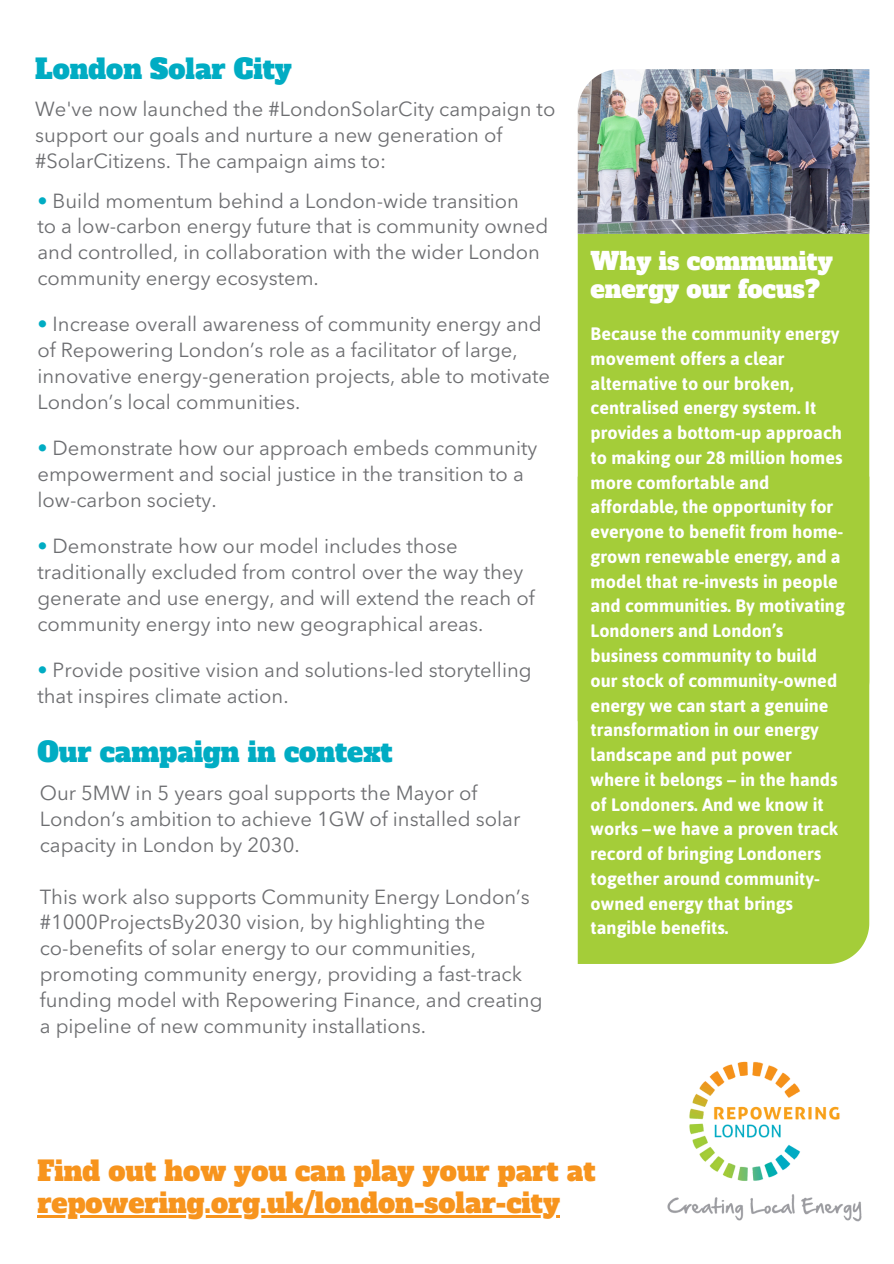
<style>
.page{position:relative;width:894px;height:1264px;background:#fff}
.page>*{position:absolute;margin:0;border:0;box-sizing:border-box;transform-origin:0 0}
.t1{font:27px "Alfa Slab One";color:#f7941d}
.t2{font:27px "Alfa Slab One";color:#00acc3}
.t3{font:24px/28.2px "Alfa Slab One";color:#fff}
.t4{font:20.25px/25.8px "Avenir Next LT Pro";color:#6d6e71}
.t5{font:700 18px/24.8px "Asap";color:#fff}
.s1{color:#00acc3}
</style>
<div class="page">
<div style="left:577px;top:234px;width:292px;height:242px;background:#a4cd39"></div>
<img style="left:577px;top:69px;width:291px;height:165px">
<div style="left:577px;top:476px;width:292px;height:487px;background:#a4cd39"></div>
<img style="left:667px;top:1061px;width:195px;height:161px">
<hr style="left:37px;top:1214px;width:523px;height:3px;background:#f7941d">
<h3 class="t2" style="left:35px;top:51px;width:258px">London Solar City</h3>
<h3 class="t4" style="left:35px;top:98px;width:521px">We've now launched the #LondonSolarCity campaign to support our goals and nurture a new generation of #SolarCitizens. The campaign aims to:</h3>
<h3 class="t4" style="left:37px;top:189px;width:512px"><span class="s1">•</span> Build momentum behind a London-wide transition<br>to a low-carbon energy future that is community owned and controlled, in collaboration with the wider London community energy ecosystem.</h3>
<p class="t4" style="left:37px;top:313px;width:514px"><span class="s1">•</span> Increase overall awareness of community energy and of Repowering London’s role as a facilitator of large, innovative energy-generation projects, able to motivate London’s local communities.</p>
<p class="t4" style="left:37px;top:437px;width:501px"><span class="s1">•</span> Demonstrate how our approach embeds community empowerment and social justice in the transition to a low-carbon society.</p>
<h2 class="t4" style="left:37px;top:535px;width:499px"><span class="s1">•</span> Demonstrate how our model includes those traditionally excluded from control over the way they generate and use energy, and will extend the reach of community energy into new geographical areas.</h2>
<p class="t4" style="left:37px;top:658px;width:495px"><span class="s1">•</span> Provide positive vision and solutions-led storytelling that inspires climate action.</p>
<h3 class="t2" style="left:37px;top:734px;width:357px">Our campaign in context</h3>
<h3 class="t4" style="left:40px;top:782px;width:482px">Our 5MW in 5 years goal supports the Mayor of<br>London’s ambition to achieve 1GW of installed solar capacity in London by 2030.</h3>
<p class="t4" style="left:40px;top:885px;width:504px">This work also supports Community Energy London’s #1000ProjectsBy2030 vision, by highlighting the co-benefits of solar energy to our communities, promoting community energy, providing a fast-track funding model with Repowering Finance, and creating a pipeline of new community installations.</p>
<p class="t3" style="left:590px;top:247px;width:244px">Why is community energy our focus?</p>
<h1 class="t5" style="left:590px;top:321px;width:255px">Because the community energy movement offers a clear alternative to our broken, centralised energy system. It provides a bottom-up approach to making our 28 million homes more comfortable and affordable, the opportunity for everyone to benefit from home&shy;grown renewable energy, and a model that re-invests in people and communities. By motivating<br>Londoners and London’s business community to build our stock of community-owned energy we can start a genuine transformation in our energy landscape and put power where it belongs – in the hands of Londoners. And we know it works –we have a proven track record of bringing Londoners together around community&shy;owned energy that brings tangible benefits.</h1>
<h3 class="t1" style="left:37px;top:1153px;width:559px">Find out how you can play your part at</h3>
<p class="t1" style="left:37px;top:1184px;width:524px">repowering.org.uk/london-solar-city</p>
</div>
